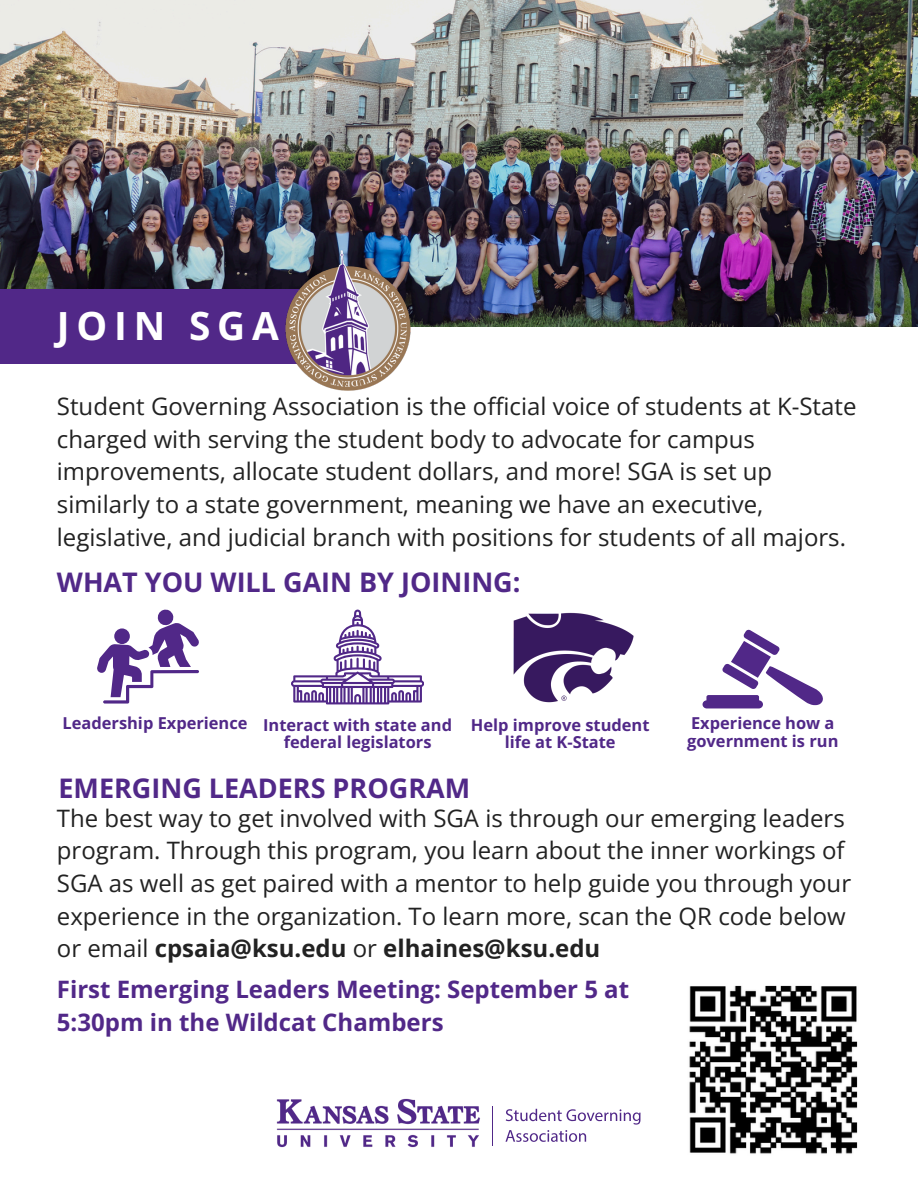
<style>
.page{position:relative;width:918px;height:1188px;background:#fff}
.page>*{position:absolute;margin:0;border:0;box-sizing:border-box;transform-origin:0 0}
.t1{font:700 38.85px "Open Sans";letter-spacing:.175em;color:#fff}
.t2{font:700 27px "Open Sans";color:#512888}
.t3{font:24px/32.7px "Open Sans";color:#222}
.t4{font:700 24px/32.7px "Open Sans";color:#512888}
.t5{font:700 16.5px/17.1px "Open Sans";color:#512888;text-align:center}
.s1{font-weight:700}
</style>
<div class="page">
<img style="left:0;top:0;width:918px;height:326px">
<div style="left:0;top:289px;width:319px;height:75px;background:#512888"></div>
<img style="left:284px;top:248px;width:128px;height:143px">
<svg style="left:97px;top:609px;width:102px;height:95px"></svg>
<svg style="left:291px;top:610px;width:133px;height:94px"></svg>
<img style="left:513px;top:612px;width:121px;height:91px">
<svg style="left:703px;top:630px;width:120px;height:78px"></svg>
<img style="left:689px;top:985px;width:169px;height:169px">
<img style="left:276px;top:1098px;width:204px;height:50px">
<hr style="left:492px;top:1106px;width:1px;height:40px;background:#512888">
<svg style="left:505px;top:1109px;width:136px;height:33px"></svg>
<p class="t1" style="left:57px;top:299px;width:224px">JOIN SGA</p>
<p class="t3" style="left:57px;top:389px;width:801px">Student Governing Association is the official voice of students at K-State charged with serving the student body to advocate for campus improvements, allocate student dollars, and more! SGA is set up similarly to a state government, meaning we have an executive, legislative, and judicial branch with positions for students of all majors.</p>
<p class="t2" style="left:57px;top:563px;width:465px">WHAT YOU WILL GAIN BY JOINING:</p>
<p class="t5" style="left:63px;top:714px;width:187px">Leadership Experience</p>
<p class="t5" style="left:263px;top:716px;width:190px">Interact with state and federal legislators</p>
<p class="t5" style="left:471px;top:716px;width:180px">Help improve student life at K-State</p>
<p class="t5" style="left:687px;top:714px;width:153px;line-height:18px;text-align:left">Experience how a government is run</p>
<p class="t2" style="left:58px;top:769px;width:413px">EMERGING LEADERS PROGRAM</p>
<p class="t3" style="left:57px;top:801px;width:796px">The best way to get involved with SGA is through our emerging leaders program. Through this program, you learn about the inner workings of SGA as well as get paired with a mentor to help guide you through your experience in the organization. To learn more, scan the QR code below or email <span class="s1">cpsaia@ksu.edu</span> or <span class="s1">elhaines@ksu.edu</span></p>
<h2 class="t4" style="left:57px;top:972px;width:574px">First Emerging Leaders Meeting: September 5 at<br>5:30pm in the Wildcat Chambers</h2>
</div>
